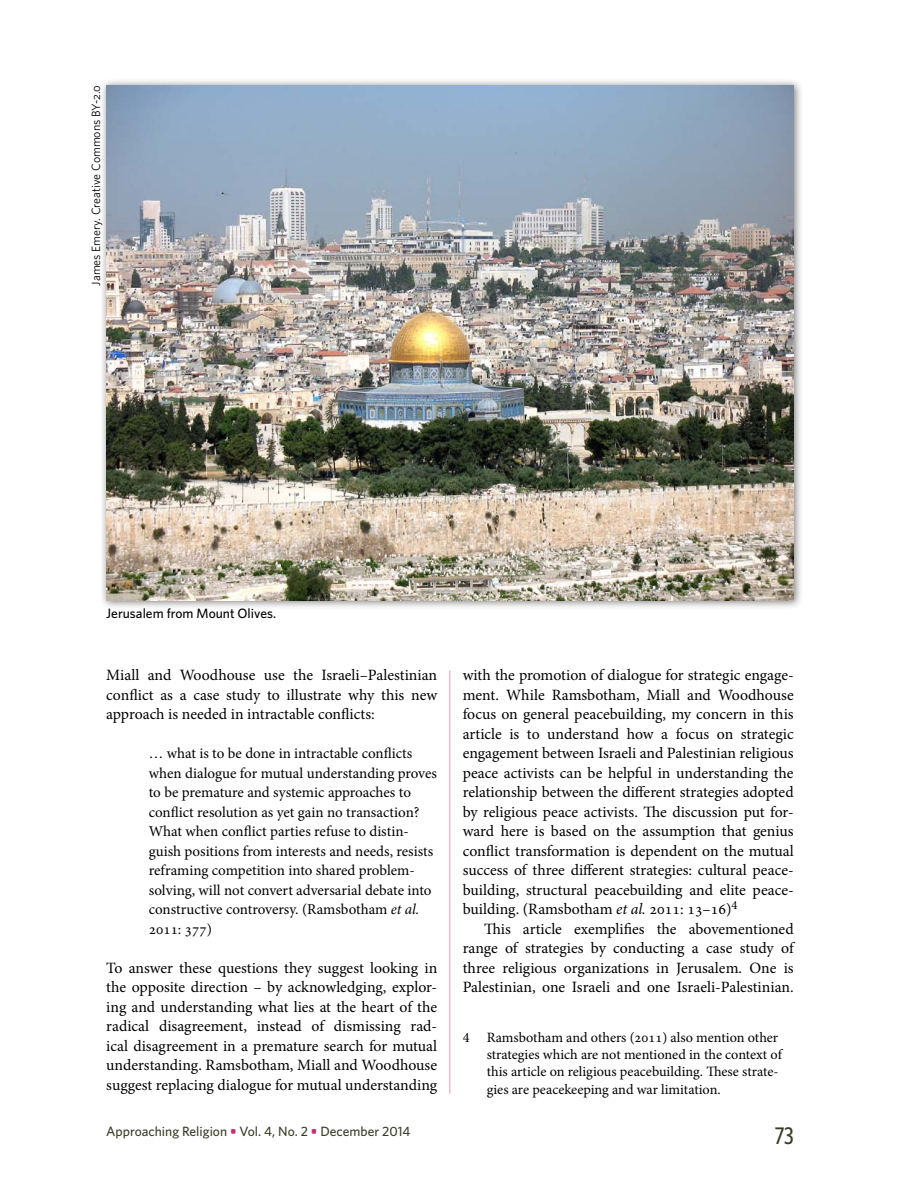
<style>
.page{position:relative;width:900px;height:1200px;background:#fff}
.page>*{position:absolute;margin:0;border:0;box-sizing:border-box;transform-origin:0 0}
.t1{font:500 24px "Whitney Condensed";color:#393e29}
.t2{font:15.75px/19.5px "Minion Pro";color:#000;text-align:justify}
.t3{font:15px/19.5px "Minion Pro";color:#000}
.t4{font:14.25px/17.2px "Minion Pro";color:#000}
.t5{font:500 13.5px "Whitney";color:#393e29}
.t6{font:500 13.5px "Whitney";color:#000}
.t7{font:12px "Whitney";color:#000}
.s1{font-family:"Whitney Book SC"}
.s2{font-style:italic}
.s3{font-weight:700;color:#c23272}
</style>
<div class="page">
<hr style="left:450px;top:670px;width:1px;height:424px;background:#e69cba">
<div style="left:100px;top:78px;width:703px;height:533px;background:#000;opacity:.5"></div>
<img style="left:106px;top:85px;width:688px;height:516px">
<p class="t7" style="left:88px;top:286px;width:202px;rotate:-90deg">James Emery. Creative Commons BY-<span class="s1">2</span>.<span class="s1">0</span></p>
<p class="t6" style="left:106px;top:605px;width:171px">Jerusalem from Mount Olives.</p>
<p class="t2" style="left:106px;top:666px;width:332px">Miall and Woodhouse use the Israeli–Palestinian conflict as a case study to illustrate why this new approach is needed in intractable conflicts:</p>
<p class="t3" style="left:149px;top:744px;width:290px">… what is to be done in intractable conflicts when dialogue for mutual understanding proves to be premature and systemic approaches to conflict resolution as yet gain no transaction?<br>What when conflict parties refuse to distin&shy;guish positions from interests and needs, resists reframing competition into shared problem&shy;solving, will not convert adversarial debate into constructive controversy. (Ramsbotham <span class="s2">et al.<br></span>2011: 377)</p>
<p class="t2" style="left:106px;top:958px;width:332px">To answer these questions they suggest looking in the opposite direction – by acknowledging, explor&shy;ing and understanding what lies at the heart of the radical disagreement, instead of dismissing rad&shy;ical disagreement in a premature search for mutual understanding. Ramsbotham, Miall and Woodhouse suggest replacing dialogue for mutual understanding</p>
<p class="t5" style="left:106px;top:1122px;width:306px">Approaching Religion <span class="s3">•</span> Vol. 4, No. 2 <span class="s3">•</span> December 2014</p>
<p class="t2" style="left:463px;top:666px;width:332px">with the promotion of dialogue for strategic engage&shy;ment. While Ramsbotham, Miall and Woodhouse focus on general peacebuilding, my concern in this article is to understand how a focus on strategic engagement between Israeli and Palestinian religious peace activists can be helpful in understanding the relationship between the different strategies adopted by religious peace activists. The discussion put for&shy;ward here is based on the assumption that genius conflict transformation is dependent on the mutual success of three different strategies: cultural peace&shy;building, structural peacebuilding and elite peace&shy;building. (Ramsbotham <span class="s2">et al.</span> 2011: 13–16)<sup>4</sup></p>
<p class="t2" style="left:463px;top:919px;width:332px;text-indent:21px">This article exemplifies the abovementioned range of strategies by conducting a case study of three religious organizations in Jerusalem. One is Palestinian, one Israeli and one Israeli-Palestinian.</p>
<p class="t4" style="left:487px;top:1029px;width:297px;text-indent:-24px">4 Ramsbotham and others (2011) also mention other strategies which are not mentioned in the context of this article on religious peacebuilding. These strate&shy;gies are peacekeeping and war limitation.</p>
<h1 class="t1" style="left:775px;top:1121px;width:20px">73</h1>
</div>
